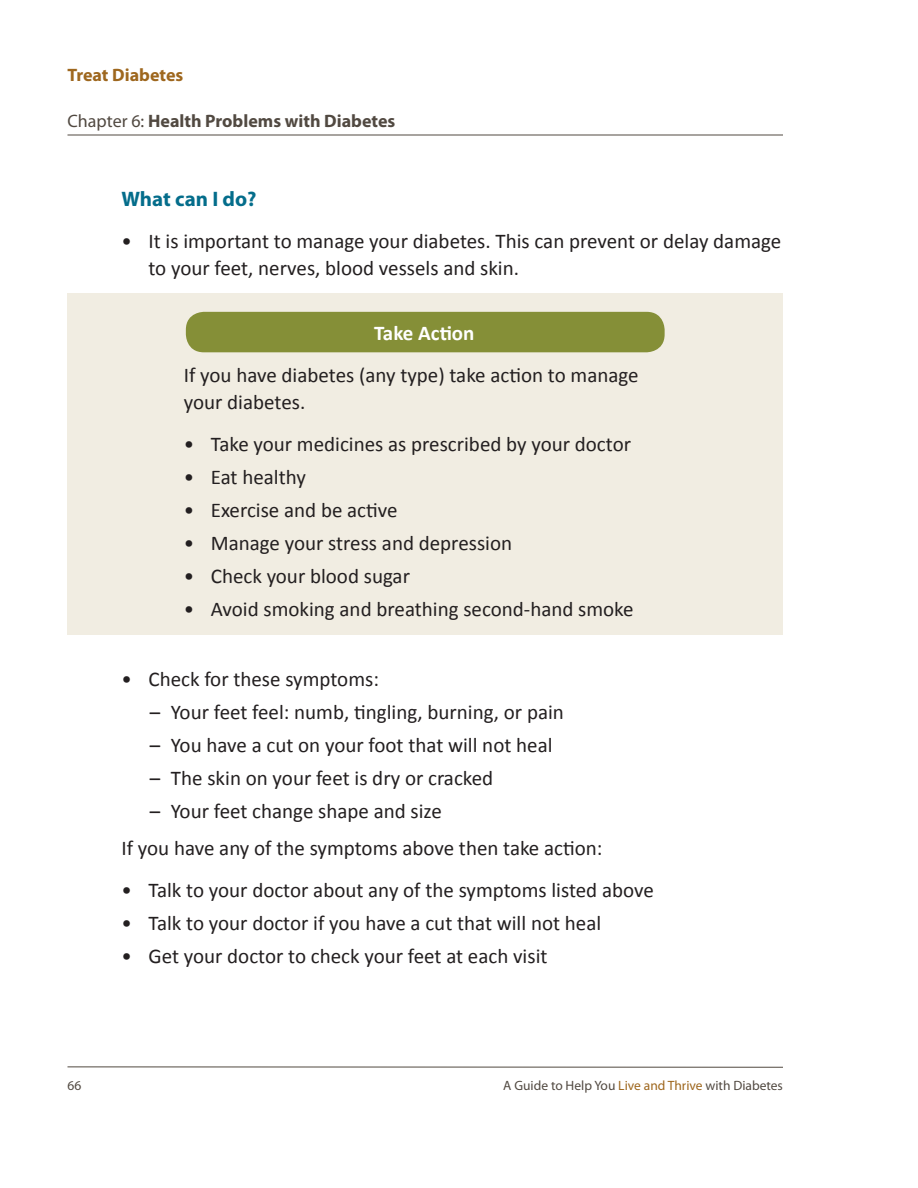
<style>
.page{position:relative;width:918px;height:1188px;background:#fff}
.page>*{position:absolute;margin:0;border:0;box-sizing:border-box;transform-origin:0 0}
.t1{font:21px/27px "Calibri";color:#231f20}
.t2{font:700 21px "Myriad Pro";color:#046d8b}
.t3{font:700 21px "Calibri";color:#fff}
.t4{font:700 18px "Myriad Pro";color:#514941}
.t5{font:700 18px "Myriad Pro";color:#9e671e}
.t6{font:13.5px "Myriad Pro";color:#514941}
.s1{font-weight:400}
.s2{color:#9e671e}
</style>
<div class="page">
<hr style="left:68px;top:135px;width:715px;height:1px;background:#514940">
<hr style="left:68px;top:1066px;width:715px;height:2px;background:#514940">
<div style="left:68px;top:293px;width:715px;height:341px;background:#f1ede2"></div>
<div style="left:186px;top:312px;width:479px;height:40px;background:#858f37;border-radius:18px"></div>
<p class="t5" style="left:68px;top:68px;width:117px">Treat Diabetes</p>
<p class="t4" style="left:68px;top:114px;width:329px"><span class="s1">Chapter 6:</span> Health Problems with Diabetes</p>
<p class="t2" style="left:121px;top:191px;width:137px">What can I do?</p>
<p class="t1" style="left:148px;top:229px;width:634px;text-indent:-27px">• It is important to manage your diabetes. This can prevent or delay damage to your feet, nerves, blood vessels and skin.</p>
<p class="t3" style="left:374px;top:320px;width:102px">Take Action</p>
<p class="t1" style="left:184px;top:361px;width:456px">If you have diabetes (any type) take action to manage your diabetes.</p>
<p class="t1" style="left:184px;top:432px;width:449px">• Take your medicines as prescribed by your doctor</p>
<p class="t1" style="left:184px;top:465px;width:124px">• Eat healthy</p>
<p class="t1" style="left:184px;top:496px;width:215px">• Exercise and be active</p>
<p class="t1" style="left:184px;top:531px;width:330px">• Manage your stress and depression</p>
<p class="t1" style="left:184px;top:564px;width:228px">• Check your blood sugar</p>
<p class="t1" style="left:184px;top:597px;width:451px">• Avoid smoking and breathing second-hand smoke</p>
<p class="t1" style="left:121px;top:667px;width:259px">• Check for these symptoms:</p>
<p class="t1" style="left:150px;top:697px;width:415px">– Your feet feel: numb, tingling, burning, or pain</p>
<p class="t1" style="left:150px;top:733px;width:404px">– You have a cut on your foot that will not heal</p>
<p class="t1" style="left:150px;top:766px;width:345px">– The skin on your feet is dry or cracked</p>
<p class="t1" style="left:121px;top:794px;width:483px;line-height:37.5px;text-indent:28px">– Your feet change shape and size<br>If you have any of the symptoms above then take action:</p>
<p class="t1" style="left:121px;top:878px;width:534px">• Talk to your doctor about any of the symptoms listed above</p>
<p class="t1" style="left:121px;top:911px;width:481px">• Talk to your doctor if you have a cut that will not heal</p>
<p class="t1" style="left:121px;top:944px;width:428px">• Get your doctor to check your feet at each visit</p>
<p class="t6" style="left:68px;top:1080px;width:15px">66</p>
<p class="t6" style="left:503px;top:1080px;width:281px">A Guide to Help You <span class="s2">Live and Thrive</span> with Diabetes</p>
</div>
